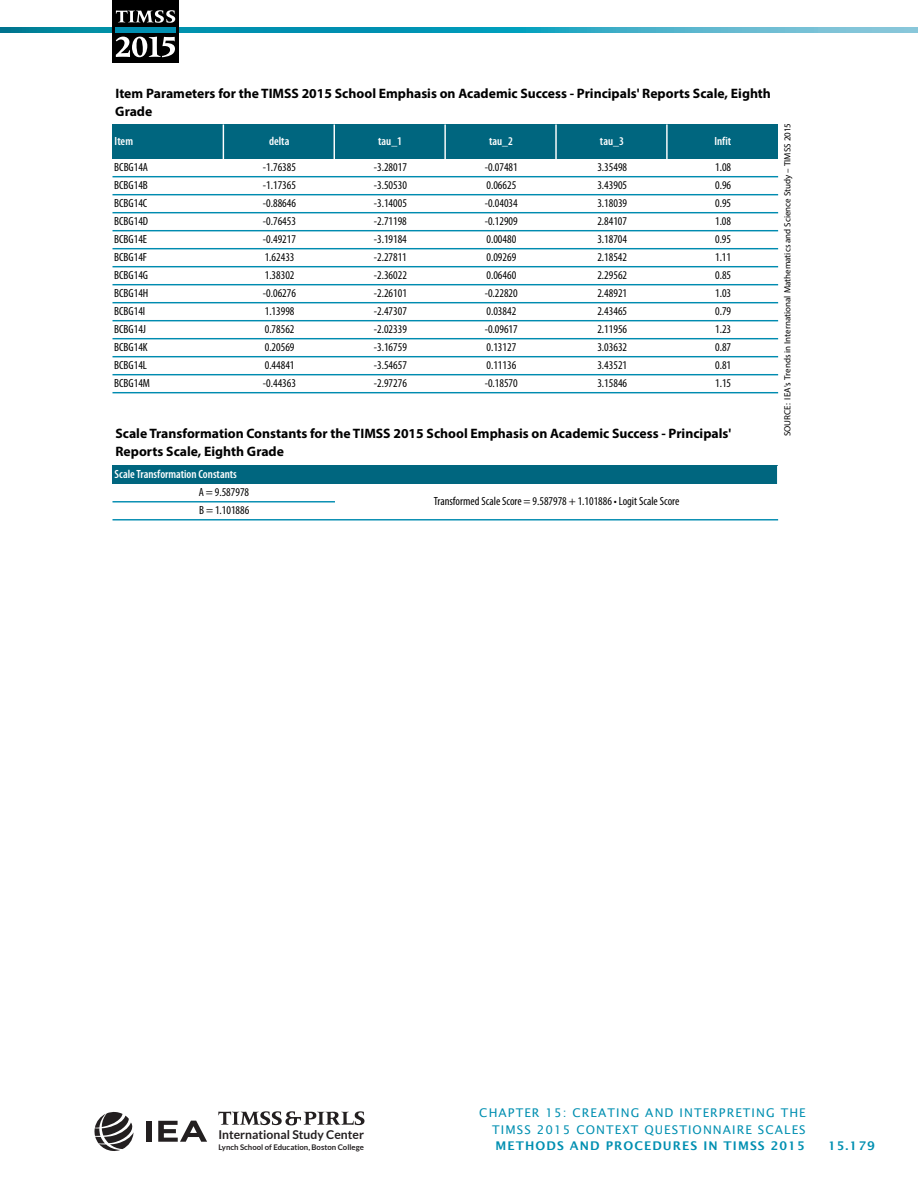
<style>
.page{position:relative;width:918px;height:1188px;background:#fff}
.page>*{position:absolute;margin:0;border:0;box-sizing:border-box;transform-origin:0 0}
.t1{font:700 13.65px/17.7px "Myriad Pro";color:#000}
.t2{font:700 12.15px "Lato";color:#231f20}
.t3{font:12px/16.5px "Lucida Sans";letter-spacing:.09em;color:#008fb1;text-align:right}
.t4{font:600 12px "Lucida Sans";letter-spacing:.09em;color:#008fb1}
.t5{font:condensed 11.85px "Myriad Pro";color:#000}
.t6{font:600 condensed 11.85px/18px "Myriad Pro";color:#fff}
.t7{font:9px "Myriad Pro";color:#000}
.t8{font:700 7.8px "Lato";color:#231f20}
.s1{font-weight:400;color:#000}
</style>
<div class="page">
<svg style="left:0;top:27px;width:918px;height:6px;background:#29a2bc"></svg>
<div style="left:112px;top:0;width:67px;height:63px;background:#000"></div>
<svg style="left:116px;top:10px;width:59px;height:13px"></svg>
<svg style="left:116px;top:37px;width:59px;height:20px"></svg>
<div style="left:115px;top:27px;width:61px;height:6px;background:#008fb1"></div>
<svg style="left:94px;top:1112px;width:40px;height:39px"></svg>
<div style="left:146px;top:1121px;width:6px;height:21px;background:#231f20"></div>
<svg style="left:158px;top:1121px;width:49px;height:21px"></svg>
<svg style="left:218px;top:1111px;width:146px;height:14px"></svg>
<div style="left:112px;top:124px;width:666px;height:35px;background:#00667f"></div>
<div style="left:112px;top:466px;width:666px;height:18px;background:#00667f"></div>
<hr style="left:334px;top:124px;width:1px;height:35px;background:#fff">
<hr style="left:223px;top:124px;width:1px;height:35px;background:#fff">
<hr style="left:444px;top:124px;width:2px;height:35px;background:#fff">
<hr style="left:555px;top:124px;width:2px;height:35px;background:#fff">
<hr style="left:666px;top:124px;width:2px;height:35px;background:#fff">
<svg style="left:777px;top:466px;width:1px;height:18px"></svg>
<hr style="left:112px;top:176px;width:666px;height:1px;background:#008bb0">
<hr style="left:112px;top:194px;width:666px;height:1px;background:#008bb0">
<hr style="left:112px;top:212px;width:666px;height:1px;background:#008bb0">
<hr style="left:112px;top:230px;width:666px;height:1px;background:#008bb0">
<hr style="left:112px;top:248px;width:666px;height:1px;background:#008bb0">
<hr style="left:112px;top:266px;width:666px;height:1px;background:#008bb0">
<hr style="left:112px;top:284px;width:666px;height:1px;background:#008bb0">
<hr style="left:112px;top:302px;width:666px;height:1px;background:#008bb0">
<hr style="left:112px;top:320px;width:666px;height:1px;background:#008bb0">
<hr style="left:112px;top:338px;width:666px;height:1px;background:#008bb0">
<hr style="left:112px;top:356px;width:666px;height:1px;background:#008bb0">
<hr style="left:112px;top:374px;width:666px;height:1px;background:#008bb0">
<hr style="left:112px;top:392px;width:666px;height:1px;background:#008bb0">
<hr style="left:112px;top:501px;width:223px;height:1px;background:#008bb0">
<hr style="left:112px;top:519px;width:666px;height:1px;background:#008bb0">
<p class="t1" style="left:115px;top:84px;width:657px">Item Parameters for the TIMSS 2015 School Emphasis on Academic Success - Principals' Reports Scale, Eighth<br>Grade</p>
<p class="t6" style="left:115px;top:132px;width:20px">Item</p>
<p class="t6" style="left:269px;top:132px;width:22px">delta</p>
<p class="t6" style="left:378px;top:132px;width:25px">tau_1</p>
<p class="t6" style="left:489px;top:132px;width:25px">tau_2</p>
<p class="t6" style="left:600px;top:132px;width:25px">tau_3</p>
<p class="t6" style="left:714px;top:132px;width:18px">Infit</p>
<p class="t5" style="left:114px;top:160px;width:35px">BCBG14A</p>
<p class="t5" style="left:263px;top:160px;width:35px">-1.76385</p>
<p class="t5" style="left:374px;top:160px;width:35px">-3.28017</p>
<p class="t5" style="left:485px;top:160px;width:35px">-0.07481</p>
<p class="t5" style="left:597px;top:160px;width:31px">3.35498</p>
<p class="t5" style="left:715px;top:160px;width:18px">1.08</p>
<p class="t5" style="left:114px;top:178px;width:35px">BCBG14B</p>
<p class="t5" style="left:263px;top:178px;width:35px">-1.17365</p>
<p class="t5" style="left:374px;top:178px;width:35px">-3.50530</p>
<p class="t5" style="left:487px;top:178px;width:31px">0.06625</p>
<p class="t5" style="left:597px;top:178px;width:31px">3.43905</p>
<p class="t5" style="left:715px;top:178px;width:18px">0.96</p>
<p class="t5" style="left:114px;top:195px;width:35px">BCBG14C</p>
<p class="t5" style="left:263px;top:195px;width:35px">-0.88646</p>
<p class="t5" style="left:374px;top:195px;width:35px">-3.14005</p>
<p class="t5" style="left:485px;top:195px;width:35px">-0.04034</p>
<p class="t5" style="left:597px;top:195px;width:31px">3.18039</p>
<p class="t5" style="left:715px;top:195px;width:18px">0.95</p>
<p class="t5" style="left:114px;top:213px;width:35px">BCBG14D</p>
<p class="t5" style="left:263px;top:213px;width:35px">-0.76453</p>
<p class="t5" style="left:374px;top:213px;width:35px">-2.71198</p>
<p class="t5" style="left:485px;top:213px;width:35px">-0.12909</p>
<p class="t5" style="left:597px;top:213px;width:31px">2.84107</p>
<p class="t5" style="left:715px;top:213px;width:18px">1.08</p>
<p class="t5" style="left:114px;top:231px;width:34px">BCBG14E</p>
<p class="t5" style="left:263px;top:231px;width:35px">-0.49217</p>
<p class="t5" style="left:374px;top:231px;width:35px">-3.19184</p>
<p class="t5" style="left:487px;top:231px;width:31px">0.00480</p>
<p class="t5" style="left:597px;top:231px;width:31px">3.18704</p>
<p class="t5" style="left:715px;top:231px;width:18px">0.95</p>
<p class="t5" style="left:114px;top:249px;width:34px">BCBG14F</p>
<p class="t5" style="left:265px;top:249px;width:31px">1.62433</p>
<p class="t5" style="left:374px;top:249px;width:35px">-2.27811</p>
<p class="t5" style="left:487px;top:249px;width:31px">0.09269</p>
<p class="t5" style="left:597px;top:249px;width:31px">2.18542</p>
<p class="t5" style="left:715px;top:249px;width:18px">1.11</p>
<p class="t5" style="left:114px;top:267px;width:35px">BCBG14G</p>
<p class="t5" style="left:265px;top:267px;width:31px">1.38302</p>
<p class="t5" style="left:374px;top:267px;width:35px">-2.36022</p>
<p class="t5" style="left:487px;top:267px;width:31px">0.06460</p>
<p class="t5" style="left:597px;top:267px;width:31px">2.29562</p>
<p class="t5" style="left:715px;top:267px;width:18px">0.85</p>
<p class="t5" style="left:114px;top:285px;width:36px">BCBG14H</p>
<p class="t5" style="left:263px;top:285px;width:35px">-0.06276</p>
<p class="t5" style="left:374px;top:285px;width:35px">-2.26101</p>
<p class="t5" style="left:485px;top:285px;width:35px">-0.22820</p>
<p class="t5" style="left:597px;top:285px;width:31px">2.48921</p>
<p class="t5" style="left:715px;top:285px;width:18px">1.03</p>
<p class="t5" style="left:114px;top:303px;width:33px">BCBG14I</p>
<p class="t5" style="left:265px;top:303px;width:31px">1.13998</p>
<p class="t5" style="left:374px;top:303px;width:35px">-2.47307</p>
<p class="t5" style="left:487px;top:303px;width:31px">0.03842</p>
<p class="t5" style="left:597px;top:303px;width:31px">2.43465</p>
<p class="t5" style="left:715px;top:303px;width:18px">0.79</p>
<p class="t5" style="left:114px;top:321px;width:33px">BCBG14J</p>
<p class="t5" style="left:265px;top:321px;width:31px">0.78562</p>
<p class="t5" style="left:374px;top:321px;width:35px">-2.02339</p>
<p class="t5" style="left:485px;top:321px;width:35px">-0.09617</p>
<p class="t5" style="left:597px;top:321px;width:31px">2.11956</p>
<p class="t5" style="left:715px;top:321px;width:18px">1.23</p>
<p class="t5" style="left:114px;top:339px;width:35px">BCBG14K</p>
<p class="t5" style="left:265px;top:339px;width:31px">0.20569</p>
<p class="t5" style="left:374px;top:339px;width:35px">-3.16759</p>
<p class="t5" style="left:487px;top:339px;width:31px">0.13127</p>
<p class="t5" style="left:597px;top:339px;width:31px">3.03632</p>
<p class="t5" style="left:715px;top:339px;width:18px">0.87</p>
<p class="t5" style="left:485px;top:375px;width:35px">-0.18570</p>
<p class="t5" style="left:114px;top:357px;width:34px">BCBG14L</p>
<p class="t5" style="left:265px;top:357px;width:31px">0.44841</p>
<p class="t5" style="left:374px;top:357px;width:35px">-3.54657</p>
<p class="t5" style="left:487px;top:357px;width:31px">0.11136</p>
<p class="t5" style="left:597px;top:357px;width:31px">3.43521</p>
<p class="t5" style="left:715px;top:357px;width:18px">0.81</p>
<p class="t5" style="left:114px;top:376px;width:37px">BCBG14M</p>
<p class="t5" style="left:263px;top:376px;width:35px">-0.44363</p>
<p class="t5" style="left:374px;top:376px;width:35px">-2.97276</p>
<p class="t5" style="left:597px;top:376px;width:31px">3.15846</p>
<p class="t5" style="left:715px;top:376px;width:18px">1.15</p>
<p class="t1" style="left:115px;top:424px;width:617px">Scale Transformation Constants for the TIMSS 2015 School Emphasis on Academic Success - Principals'<br>Reports Scale, Eighth Grade</p>
<p class="t6" style="left:199px;top:465px;width:52px;text-indent:-84px">Scale Transformation Constants<br><span class="s1">A = 9.587978</span></p>
<p class="t5" style="left:434px;top:494px;width:247px">Transformed Scale Score = 9.587978 + 1.101886 • Logit Scale Score</p>
<p class="t5" style="left:199px;top:503px;width:52px">B = 1.101886</p>
<p class="t7" style="left:782px;top:436px;width:315px;rotate:-90deg">SOURCE: IEA's Trends in International Mathematics and Science Study – TIMSS 2015</p>
<p class="t2" style="left:218px;top:1128px;width:147px">International Study Center</p>
<p class="t8" style="left:218px;top:1143px;width:147px">Lynch School of Education, Boston College</p>
<p class="t3" style="left:479px;top:1105px;width:328px">CHAPTER 15: CREATING AND INTERPRETING THE<br>TIMSS 2015 CONTEXT QUESTIONNAIRE SCALES</p>
<p class="t4" style="left:496px;top:1139px;width:311px">METHODS AND PROCEDURES IN TIMSS 2015</p>
<p class="t4" style="left:828px;top:1139px;width:48px">15.179</p>
</div>
